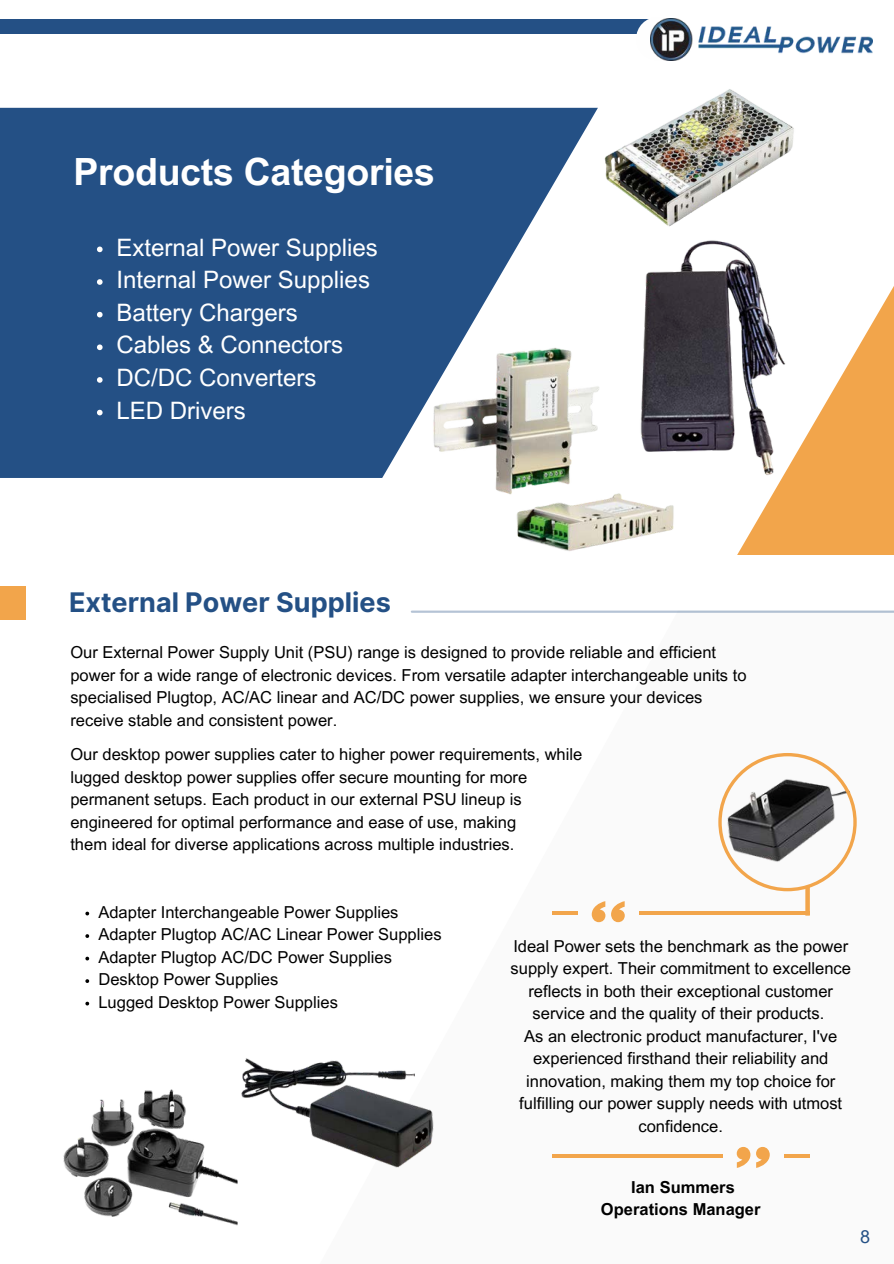
<style>
.page{position:relative;width:894px;height:1264px;background:#fff}
.page>*{position:absolute;margin:0;border:0;box-sizing:border-box;transform-origin:0 0}
.t1{font:700 37.5px "Arial MT Pro";letter-spacing:-.01em;color:#fff}
.t2{font:700 27px "Inter";color:#245085}
.t3{font:24px "Arial MT Pro";color:#fff}
.t4{font:18px "Arial MT Pro";color:#245085}
.t5{font:16.5px/22.5px "Arial MT Pro";color:#000;text-align:center}
.t6{font:700 16.5px/22.5px "Arial MT Pro";color:#000;text-align:center}
</style>
<div class="page">
<div style="left:0;top:108px;width:583px;height:370px;background:#245085"></div>
<div style="left:308px;top:610px;width:585px;height:653px;background:#fafafa"></div>
<div style="left:736px;top:270px;width:157px;height:285px;background:#f2a54b"></div>
<div style="left:0;top:19px;width:650px;height:15px;background:#245085"></div>
<div style="left:636px;top:17px;width:43px;height:43px;background:#fefefe;border-radius:50%"></div>
<img style="left:650px;top:19px;width:222px;height:42px">
<img style="left:583px;top:89px;width:211px;height:134px">
<img style="left:527px;top:223px;width:349px;height:279px">
<img style="left:374px;top:325px;width:358px;height:226px">
<hr style="left:412px;top:610px;width:481px;height:3px;background:#245085">
<div style="left:0;top:586px;width:25px;height:34px;background:#f2a54b"></div>
<img style="left:242px;top:1058px;width:192px;height:110px">
<img style="left:63px;top:1089px;width:179px;height:137px">
<svg style="left:85px;top:911px;width:4px;height:4px"></svg>
<svg style="left:85px;top:956px;width:4px;height:4px"></svg>
<svg style="left:85px;top:1001px;width:4px;height:4px"></svg>
<svg style="left:97px;top:246px;width:6px;height:6px"></svg>
<svg style="left:97px;top:279px;width:6px;height:6px"></svg>
<svg style="left:97px;top:312px;width:6px;height:5px"></svg>
<svg style="left:97px;top:344px;width:6px;height:6px"></svg>
<svg style="left:97px;top:377px;width:6px;height:6px"></svg>
<svg style="left:97px;top:410px;width:6px;height:5px"></svg>
<svg style="left:736px;top:1146px;width:33px;height:21px"></svg>
<svg style="left:784px;top:1154px;width:25px;height:3px"></svg>
<svg style="left:552px;top:1154px;width:170px;height:3px"></svg>
<svg style="left:718px;top:753px;width:138px;height:138px"></svg>
<svg style="left:611px;top:901px;width:13px;height:21px"></svg>
<svg style="left:591px;top:901px;width:14px;height:21px"></svg>
<hr style="left:551px;top:911px;width:26px;height:4px;background:#f2a54b">
<hr style="left:638px;top:911px;width:171px;height:4px;background:#f2a54b">
<svg style="left:805px;top:886px;width:4px;height:25px"></svg>
<p class="t1" style="left:73px;top:158px;width:363px">Products Categories</p>
<h4 class="t3" style="left:116px;top:238px;width:263px">External Power Supplies</h4>
<p class="t3" style="left:116px;top:271px;width:255px">Internal Power Supplies</p>
<p class="t3" style="left:116px;top:303px;width:183px">Battery Chargers</p>
<p class="t3" style="left:116px;top:336px;width:228px">Cables &amp; Connectors</p>
<p class="t3" style="left:116px;top:369px;width:201px">DC/DC Converters</p>
<p class="t3" style="left:116px;top:401px;width:131px">LED Drivers</p>
<p class="t2" style="left:69px;top:586px;width:323px">External Power Supplies</p>
<p class="t5" style="left:70px;top:643px;width:677px;text-align:left">Our External Power Supply Unit (PSU) range is designed to provide reliable and efficient power for a wide range of electronic devices. From versatile adapter interchangeable units to specialised Plugtop, AC/AC linear and AC/DC power supplies, we ensure your devices receive stable and consistent power.</p>
<p class="t5" style="left:70px;top:745px;width:513px">Our desktop power supplies cater to higher power requirements, while</p>
<h1 class="t5" style="left:70px;top:767px;width:458px">lugged desktop power supplies offer secure mounting for more</h1>
<p class="t5" style="left:70px;top:790px;width:453px">permanent setups. Each product in our external PSU lineup is</p>
<p class="t5" style="left:70px;top:812px;width:447px">engineered for optimal performance and ease of use, making</p>
<h2 class="t5" style="left:70px;top:835px;width:445px">them ideal for diverse applications across multiple industries.</h2>
<p class="t5" style="left:98px;top:902px;width:301px">Adapter Interchangeable Power Supplies</p>
<p class="t5" style="left:98px;top:925px;width:344px">Adapter Plugtop AC/AC Linear Power Supplies</p>
<p class="t5" style="left:98px;top:947px;width:295px">Adapter Plugtop AC/DC Power Supplies</p>
<p class="t5" style="left:98px;top:970px;width:181px">Desktop Power Supplies</p>
<p class="t5" style="left:98px;top:992px;width:241px">Lugged Desktop Power Supplies</p>
<p class="t5" style="left:510px;top:936px;width:342px">Ideal Power sets the benchmark as the power supply expert. Their commitment to excellence reflects in both their exceptional customer service and the quality of their products.</p>
<p class="t5" style="left:519px;top:1026px;width:324px">As an electronic product manufacturer, I've experienced firsthand their reliability and innovation, making them my top choice for fulfilling our power supply needs with utmost confidence.</p>
<p class="t6" style="left:600px;top:1177px;width:161px">Ian Summers<br>Operations Manager</p>
<p class="t4" style="left:859px;top:1229px;width:12px">8</p>
</div>
